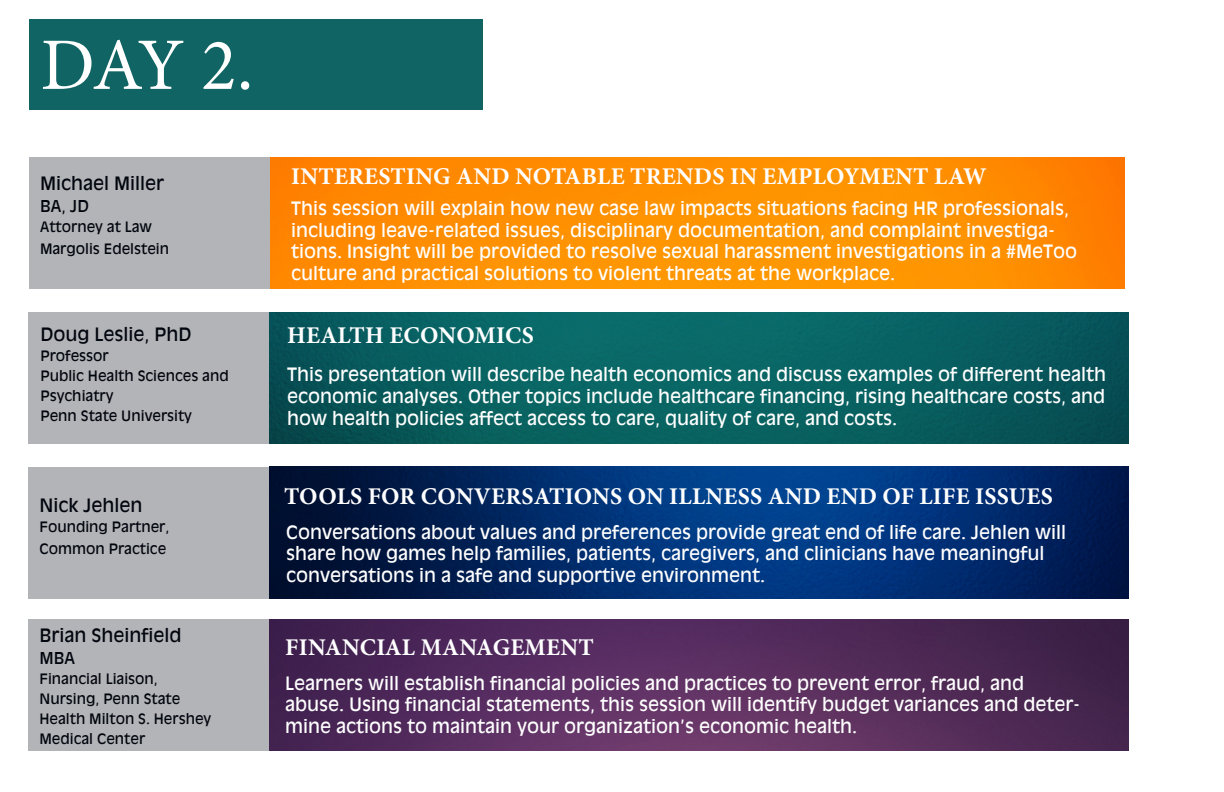
<style>
.page{position:relative;width:1224px;height:792px;background:#fff}
.page>*{position:absolute;margin:0;border:0;box-sizing:border-box;transform-origin:0 0}
.t1{font:74px "Minion Pro";color:#fff}
.t2{font:700 24px "Minion Pro";letter-spacing:.01em;color:#fff}
.t3{font:18px/21.6px "Antique Olive";color:#fff}
.t4{font:18px "Antique Olive";color:#01050e}
.t5{font:16px "Antique Olive";color:#01050e}
.t6{font:14px/20px "Antique Olive";color:#01050e}
</style>
<div class="page">
<div style="left:29px;top:20px;width:454px;height:90px;background:#106464"></div>
<img style="left:269px;top:157px;width:855px;height:131px">
<div style="left:29px;top:157px;width:240px;height:131px;background:#b3b4b7"></div>
<img style="left:269px;top:312px;width:860px;height:131px">
<div style="left:29px;top:312px;width:240px;height:131px;background:#b3b4b7"></div>
<img style="left:269px;top:467px;width:860px;height:131px">
<div style="left:29px;top:467px;width:240px;height:131px;background:#b3b4b7"></div>
<img style="left:269px;top:620px;width:860px;height:131px">
<div style="left:29px;top:620px;width:240px;height:131px;background:#b3b4b7"></div>
<p class="t1" style="left:40px;top:16px;width:215px">DAY 2.</p>
<p class="t4" style="left:40px;top:173px;width:126px">MICHAEL MILLER</p>
<p class="t5" style="left:40px;top:197px;width:50px">BA, JD</p>
<p class="t6" style="left:40px;top:217px;width:113px">ATTORNEY AT LAW</p>
<p class="t6" style="left:40px;top:239px;width:131px">MARGOLIS EDELSTEIN</p>
<p class="t4" style="left:40px;top:324px;width:153px">DOUG LESLIE, PHD</p>
<p class="t6" style="left:40px;top:346px;width:70px">PROFESSOR</p>
<p class="t6" style="left:40px;top:366px;width:190px">PUBLIC HEALTH SCIENCES AND<br>PSYCHIATRY</p>
<p class="t6" style="left:40px;top:406px;width:153px">PENN STATE UNIVERSITY</p>
<p class="t4" style="left:40px;top:495px;width:105px">NICK JEHLEN</p>
<p class="t6" style="left:40px;top:517px;width:131px">FOUNDING PARTNER,</p>
<p class="t6" style="left:40px;top:539px;width:128px">COMMON PRACTICE</p>
<p class="t4" style="left:40px;top:624px;width:144px">BRIAN SHEINFIELD</p>
<p class="t5" style="left:40px;top:648px;width:37px">MBA</p>
<p class="t6" style="left:40px;top:668px;width:120px">FINANCIAL LIAISON,</p>
<p class="t6" style="left:40px;top:688px;width:142px">NURSING, PENN STATE</p>
<p class="t6" style="left:40px;top:708px;width:173px">HEALTH MILTON S. HERSHEY<br>MEDICAL CENTER</p>
<p class="t2" style="left:291px;top:160px;width:697px">INTERESTING AND NOTABLE TRENDS IN EMPLOYMENT LAW</p>
<p class="t3" style="left:291px;top:198px;width:788px">THIS SESSION WILL EXPLAIN HOW NEW CASE LAW IMPACTS SITUATIONS FACING HR PROFESSIONALS, INCLUDING LEAVE-RELATED ISSUES, DISCIPLINARY DOCUMENTATION, AND COMPLAINT INVESTIGA-TIONS. INSIGHT WILL BE PROVIDED TO RESOLVE SEXUAL HARASSMENT INVESTIGATIONS IN A #METOO CULTURE AND PRACTICAL SOLUTIONS TO VIOLENT THREATS AT THE WORKPLACE.</p>
<p class="t2" style="left:287px;top:319px;width:248px">HEALTH ECONOMICS</p>
<p class="t3" style="left:287px;top:364px;width:821px;text-align:justify">THIS PRESENTATION WILL DESCRIBE HEALTH ECONOMICS AND DISCUSS EXAMPLES OF DIFFERENT HEALTH ECONOMIC ANALYSES. OTHER TOPICS INCLUDE HEALTHCARE FINANCING, RISING HEALTHCARE COSTS, AND HOW HEALTH POLICIES AFFECT ACCESS TO CARE, QUALITY OF CARE, AND COSTS.</p>
<p class="t2" style="left:284px;top:480px;width:770px">TOOLS FOR CONVERSATIONS ON ILLNESS AND END OF LIFE ISSUES</p>
<p class="t3" style="left:286px;top:521px;width:782px">CONVERSATIONS ABOUT VALUES AND PREFERENCES PROVIDE GREAT END OF LIFE CARE. JEHLEN WILL<br>SHARE HOW GAMES HELP FAMILIES, PATIENTS, CAREGIVERS, AND CLINICIANS HAVE MEANINGFUL<br>CONVERSATIONS IN A SAFE AND SUPPORTIVE ENVIRONMENT.</p>
<p class="t2" style="left:285px;top:630px;width:310px">FINANCIAL MANAGEMENT</p>
<p class="t3" style="left:285px;top:672px;width:797px">LEARNERS WILL ESTABLISH FINANCIAL POLICIES AND PRACTICES TO PREVENT ERROR, FRAUD, AND<br>ABUSE. USING FINANCIAL STATEMENTS, THIS SESSION WILL IDENTIFY BUDGET VARIANCES AND DETER-<br>MINE ACTIONS TO MAINTAIN YOUR ORGANIZATION’S ECONOMIC HEALTH.</p>
</div>
